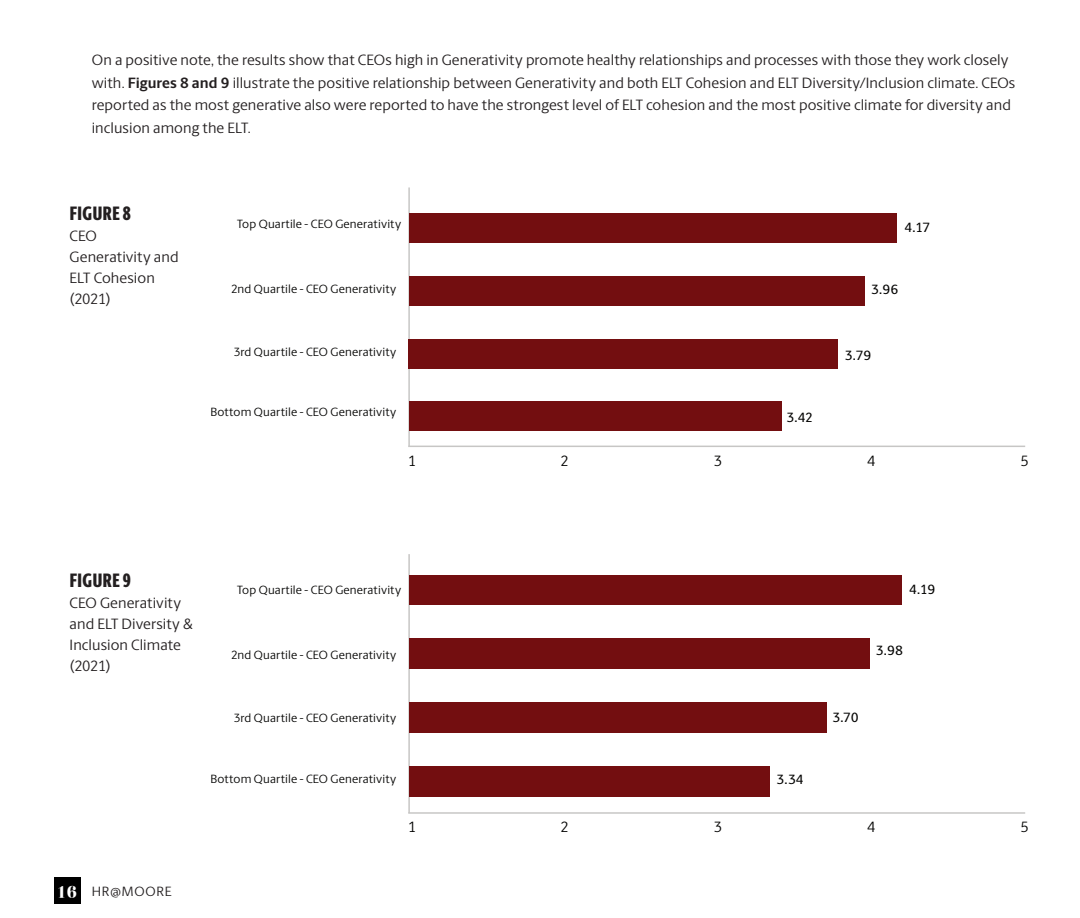
<style>
.page{position:relative;width:1080px;height:918px;background:#fff}
.page>*{position:absolute;margin:0;border:0;box-sizing:border-box;transform-origin:0 0}
.t1{font:800 19.5px "Berlingske Sans X Cn";letter-spacing:.025em;color:#231f20}
.t2{font:15px/21px "Berlingske Sans";letter-spacing:.005em;color:#231f20}
.t3{font:15px "Berlingske Sans";color:#050504}
.t4{font:500 13.5px "Berlingske Sans";letter-spacing:-.03em;color:#050504}
.t5{font:13.5px "Berlingske Sans";letter-spacing:.06em;color:#231f20}
.t6{font:12px "Berlingske Sans";letter-spacing:.015em;color:#050504}
.s1{font-weight:700}
.s2{font-family:"Karlie Extras";font-size:15px;color:#fff}
</style>
<div class="page">
<div style="left:54px;top:878px;width:27px;height:26px;background:#000"></div>
<hr style="left:408px;top:446px;width:617px;height:1px;background:#c7c6c5">
<hr style="left:408px;top:187px;width:2px;height:260px;background:#c7c6c5">
<div style="left:409px;top:214px;width:487px;height:29px;background:#730e10"></div>
<div style="left:409px;top:276px;width:456px;height:30px;background:#730e10"></div>
<div style="left:409px;top:339px;width:429px;height:30px;background:#730e10"></div>
<div style="left:409px;top:401px;width:372px;height:30px;background:#730e10"></div>
<hr style="left:408px;top:812px;width:617px;height:2px;background:#c7c6c5">
<hr style="left:408px;top:554px;width:2px;height:259px;background:#c7c6c5">
<div style="left:409px;top:575px;width:493px;height:29px;background:#730e10"></div>
<div style="left:409px;top:639px;width:460px;height:30px;background:#730e10"></div>
<div style="left:409px;top:703px;width:418px;height:30px;background:#730e10"></div>
<div style="left:409px;top:767px;width:361px;height:30px;background:#730e10"></div>
<p class="t2" style="left:92px;top:48px;width:925px;line-height:22.5px">On a positive note, the results show that CEOs high in Generativity promote healthy relationships and processes with those they work closely with. <span class="s1">Figures 8 and 9</span> illustrate the positive relationship between Generativity and both ELT Cohesion and ELT Diversity/Inclusion climate. CEOs reported as the most generative also were reported to have the strongest level of ELT cohesion and the most positive climate for diversity and inclusion among the ELT.</p>
<p class="t1" style="left:70px;top:199px;width:63px">FIGURE 8</p>
<p class="t2" style="left:70px;top:225px;width:110px">CEO<br>Generativity and<br>ELT Cohesion (2021)</p>
<p class="t6" style="left:237px;top:215px;width:166px">Top Quartile - CEO Generativity</p>
<p class="t4" style="left:905px;top:217px;width:27px">4.17</p>
<p class="t6" style="left:231px;top:280px;width:167px">2nd Quartile - CEO Generativity</p>
<p class="t4" style="left:871px;top:278px;width:29px">3.96</p>
<p class="t6" style="left:234px;top:343px;width:164px">3rd Quartile - CEO Generativity</p>
<p class="t4" style="left:845px;top:345px;width:28px">3.79</p>
<p class="t6" style="left:210px;top:403px;width:188px">Bottom Quartile - CEO Generativity</p>
<p class="t4" style="left:787px;top:407px;width:28px">3.42</p>
<p class="t3" style="left:408px;top:450px;width:10px">1</p>
<p class="t3" style="left:561px;top:450px;width:10px">2</p>
<p class="t3" style="left:714px;top:450px;width:10px">3</p>
<p class="t3" style="left:867px;top:450px;width:10px">4</p>
<p class="t3" style="left:1020px;top:450px;width:10px">5</p>
<p class="t1" style="left:70px;top:566px;width:63px">FIGURE 9</p>
<p class="t2" style="left:70px;top:592px;width:125px">CEO Generativity and ELT Diversity &amp;<br>Inclusion Climate (2021)</p>
<p class="t6" style="left:237px;top:582px;width:166px">Top Quartile - CEO Generativity</p>
<p class="t4" style="left:909px;top:579px;width:28px">4.19</p>
<p class="t6" style="left:231px;top:647px;width:167px">2nd Quartile - CEO Generativity</p>
<p class="t6" style="left:234px;top:710px;width:164px">3rd Quartile - CEO Generativity</p>
<p class="t4" style="left:876px;top:640px;width:29px">3.98</p>
<p class="t4" style="left:832px;top:707px;width:28px">3.70</p>
<p class="t6" style="left:210px;top:770px;width:188px">Bottom Quartile - CEO Generativity</p>
<p class="t4" style="left:777px;top:768px;width:29px">3.34</p>
<p class="t3" style="left:408px;top:817px;width:10px">1</p>
<p class="t3" style="left:561px;top:817px;width:10px">2</p>
<p class="t3" style="left:714px;top:817px;width:10px">3</p>
<p class="t3" style="left:867px;top:817px;width:10px">4</p>
<p class="t3" style="left:1020px;top:817px;width:10px">5</p>
<p class="t5" style="left:58px;top:882px;width:115px"><span class="s2">16</span> HR@MOORE</p>
</div>
